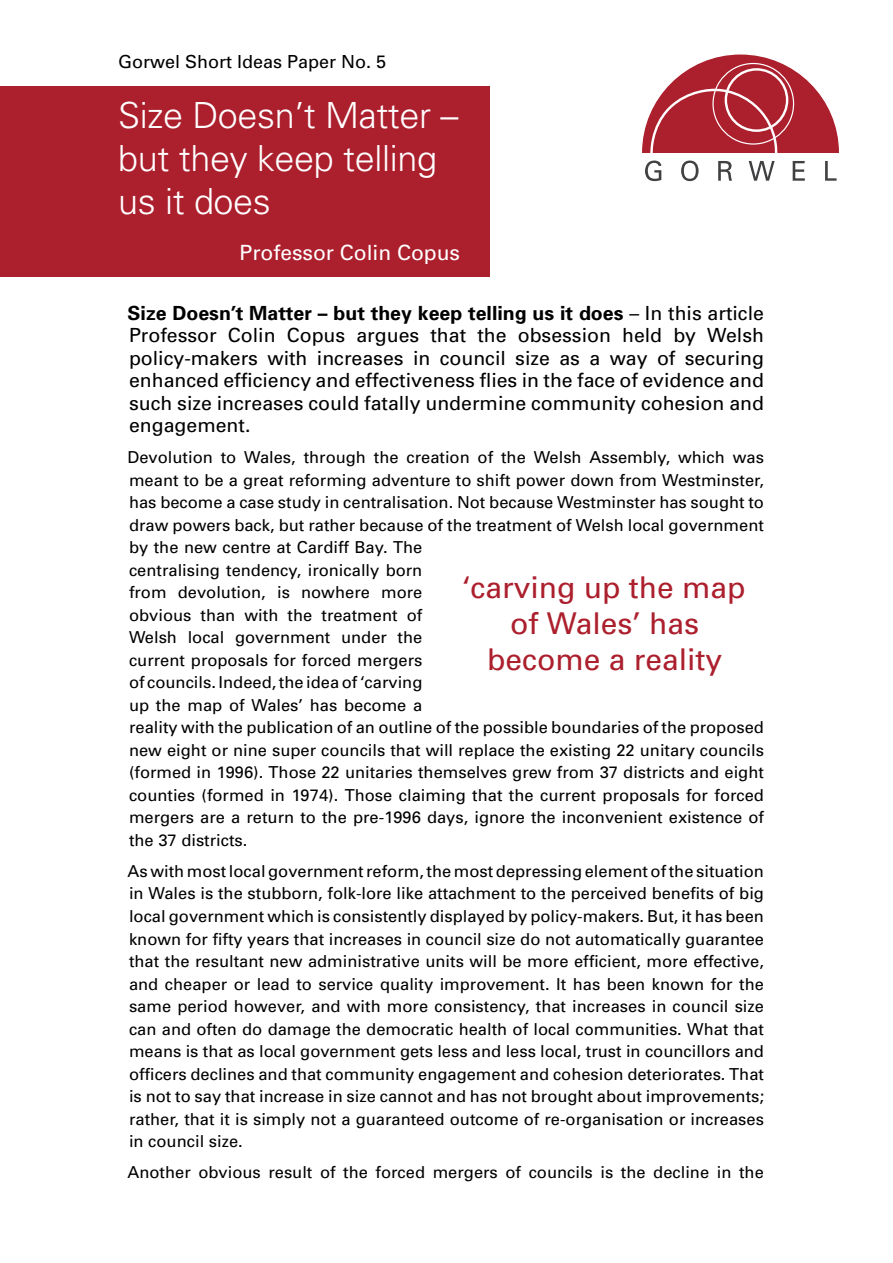
<style>
.page{position:relative;width:893px;height:1263px;background:#fff}
.page>*{position:absolute;margin:0;border:0;box-sizing:border-box;transform-origin:0 0}
.t1{font:300 36px/43.2px "Univers";letter-spacing:-.01em;color:#fff}
.t2{font:30px/36px "Univers";color:#ac1f2d;text-align:center}
.t3{font:21px "Univers";color:#fff}
.t4{font:19.5px/22.5px "Univers";color:#000;text-align:justify}
.t5{font:18px "Univers";color:#000}
.t6{font:16.5px/22.5px "Univers";color:#000}
.s1{font-weight:700}
</style>
<div class="page">
<div style="left:0;top:86px;width:489px;height:190px;background:#ac1f2d"></div>
<svg style="left:642px;top:55px;width:197px;height:126px"></svg>
<p class="t5" style="left:118px;top:51px;width:270px">Gorwel Short Ideas Paper No. 5</p>
<h1 class="t1" style="left:118px;top:93px;width:342px">Size Doesn’t Matter – but they keep telling us it does</h1>
<p class="t3" style="left:240px;top:241px;width:222px">Professor Colin Copus</p>
<p class="t4" style="left:128px;top:302px;width:638px"><span class="s1">Size Doesn’t Matter – but they keep telling us it does</span> – In this article Professor Colin Copus argues that the obsession held by Welsh policy-makers with increases in council size as a way of securing enhanced efficiency and effectiveness flies in the face of evidence and such size increases could fatally undermine community cohesion and engagement.</p>
<p class="t6" style="left:128px;top:446px;width:638px">Devolution to Wales, through the creation of the Welsh Assembly, which was meant to be a great reforming adventure to shift power down from Westminster, has become a case study in centralisation. Not because Westminster has sought to draw powers back, but rather because of the treatment of Welsh local government by the new centre at Cardiff Bay. The<br>centralising tendency, ironically born<br>from devolution, is nowhere more<br>obvious than with the treatment of<br>Welsh local government under the<br>current proposals for forced mergers<br>of councils. Indeed, the idea of ‘carving<br>up the map of Wales’ has become a<br>reality with the publication of an outline of the possible boundaries of the proposed new eight or nine super councils that will replace the existing 22 unitary councils (formed in 1996). Those 22 unitaries themselves grew from 37 districts and eight counties (formed in 1974). Those claiming that the current proposals for forced mergers are a return to the pre-1996 days, ignore the inconvenient existence of the 37 districts.</p>
<p class="t6" style="left:128px;top:860px;width:638px;text-align:justify">As with most local government reform, the most depressing element of the situation in Wales is the stubborn, folk-lore like attachment to the perceived benefits of big local government which is consistently displayed by policy-makers. But, it has been known for fifty years that increases in council size do not automatically guarantee that the resultant new administrative units will be more efficient, more effective, and cheaper or lead to service quality improvement. It has been known for the same period however, and with more consistency, that increases in council size can and often do damage the democratic health of local communities. What that means is that as local government gets less and less local, trust in councillors and officers declines and that community engagement and cohesion deteriorates. That is not to say that increase in size cannot and has not brought about improvements; rather, that it is simply not a guaranteed outcome of re-organisation or increases in council size.</p>
<p class="t6" style="left:128px;top:1161px;width:638px">Another obvious result of the forced mergers of councils is the decline in the</p>
<h2 class="t2" style="left:462px;top:570px;width:285px">‘carving up the map of Wales’ has become a reality</h2>
</div>
